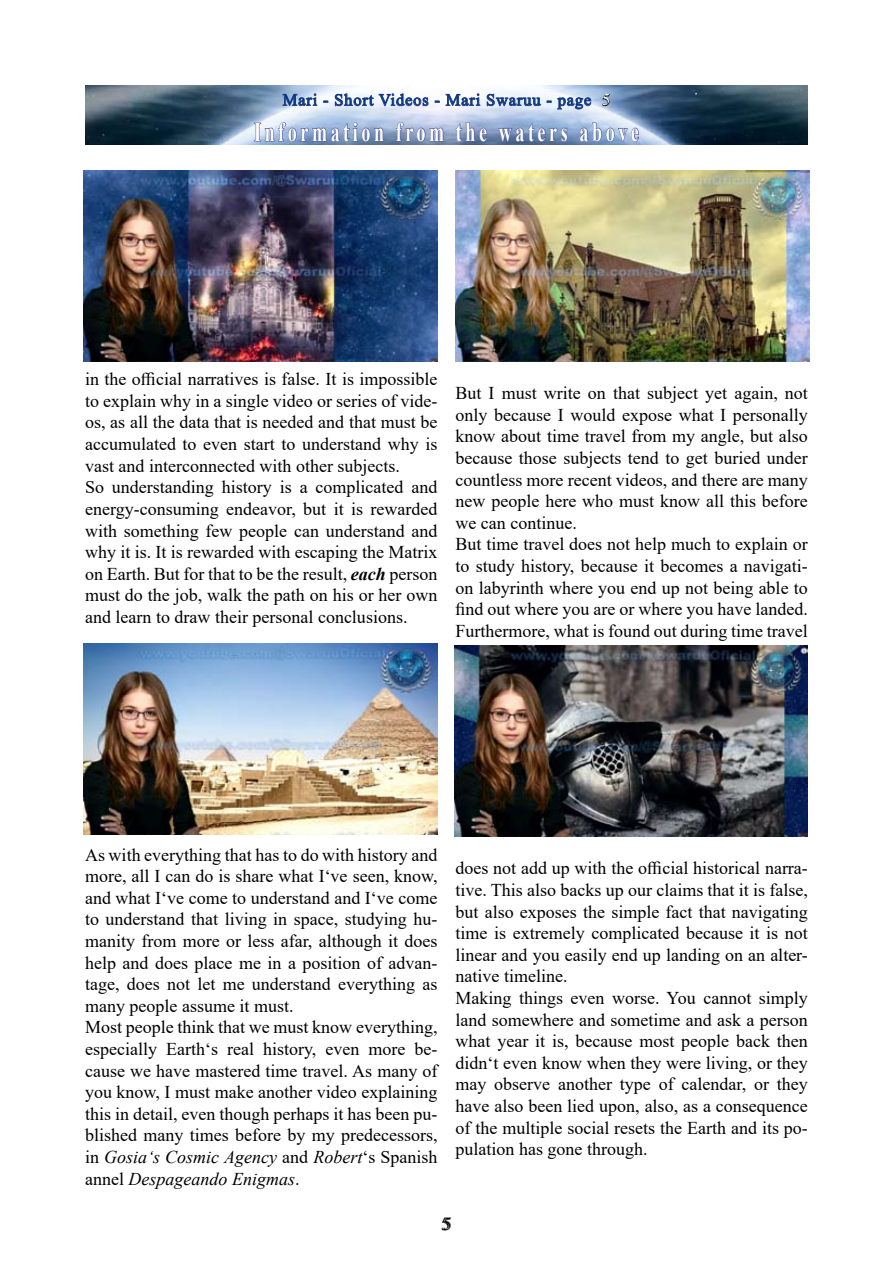
<style>
.page{position:relative;width:893px;height:1263px;background:#fff}
.page>*{position:absolute;margin:0;border:0;box-sizing:border-box;transform-origin:0 0}
.t1{font:700 27px "Times New Roman";letter-spacing:.2em;color:#fff;scale:.67 1}
.t2{font:18px/21.6px "Times New Roman";color:#000}
.t3{font:16.5px "Times New Roman";letter-spacing:.05em;color:#003882}
.s1{color:#fff}
.s2{font-weight:700;font-style:italic}
.s3{font-style:italic}
</style>
<div class="page">
<img style="left:85px;top:85px;width:723px;height:60px">
<svg style="left:441px;top:1217px;width:10px;height:13px"></svg>
<svg style="left:282px;top:93px;width:36px;height:13px"></svg>
<svg style="left:335px;top:93px;width:94px;height:13px"></svg>
<svg style="left:445px;top:93px;width:96px;height:13px"></svg>
<svg style="left:557px;top:97px;width:35px;height:13px"></svg>
<svg style="left:602px;top:94px;width:8px;height:13px"></svg>
<svg style="left:254px;top:122px;width:130px;height:23px;background:#869bc3"></svg>
<svg style="left:396px;top:122px;width:48px;height:23px"></svg>
<svg style="left:455px;top:122px;width:33px;height:20px"></svg>
<svg style="left:498px;top:123px;width:70px;height:19px"></svg>
<svg style="left:579px;top:122px;width:60px;height:23px"></svg>
<img style="left:84px;top:170px;width:353px;height:191px">
<img style="left:84px;top:644px;width:353px;height:191px">
<img style="left:455px;top:170px;width:354px;height:191px">
<img style="left:454px;top:645px;width:354px;height:191px">
<p class="t3" style="left:283px;top:88px;width:329px">Mari - Short Videos - Mari Swaruu - page <span class="s1">5</span></p>
<h1 class="t1" style="left:254px;top:112px;width:576px">Information from the waters above</h1>
<p class="t2" style="left:85px;top:368px;width:354px">in the official narratives is false. It is impossible to explain why in a single video or series of vide&shy;os, as all the data that is needed and that must be accumulated to even start to understand why is vast and interconnected with other subjects.<br>So understanding history is a complicated and energy-consuming endeavor, but it is rewarded with something few people can understand and why it is. It is rewarded with escaping the Matrix on Earth. But for that to be the result, <span class="s2">each</span> person must do the job, walk the path on his or her own and learn to draw their personal conclusions.</p>
<p class="t2" style="left:455px;top:382px;width:354px">But I must write on that subject yet again, not only because I would expose what I personally know about time travel from my angle, but also because those subjects tend to get buried under countless more recent videos, and there are many new people here who must know all this before we can continue.<br>But time travel does not help much to explain or to study history, because it becomes a navigati&shy;on labyrinth where you end up not being able to find out where you are or where you have landed.<br>Furthermore, what is found out during time travel</p>
<p class="t2" style="left:85px;top:843px;width:354px">As with everything that has to do with history and more, all I can do is share what I‘ve seen, know, and what I‘ve come to understand and I‘ve come to understand that living in space, studying hu&shy;manity from more or less afar, although it does help and does place me in a position of advan&shy;tage, does not let me understand everything as many people assume it must.<br>Most people think that we must know everything, especially Earth‘s real history, even more be&shy;cause we have mastered time travel. As many of you know, I must make another video explaining this in detail, even though perhaps it has been pu&shy;blished many times before by my predecessors, in <span class="s3">Gosia‘s Cosmic Agency</span> and <span class="s3">Robert</span>‘s Spanish annel <span class="s3">Despageando Enigmas</span>.</p>
<p class="t2" style="left:455px;top:857px;width:354px">does not add up with the official historical narra&shy;tive. This also backs up our claims that it is false, but also exposes the simple fact that navigating time is extremely complicated because it is not linear and you easily end up landing on an alter&shy;native timeline.<br>Making things even worse. You cannot simply land somewhere and sometime and ask a person what year it is, because most people back then didn‘t even know when they were living, or they may observe another type of calendar, or they have also been lied upon, also, as a consequence of the multiple social resets the Earth and its po&shy;pulation has gone through.</p>
<p class="t2" style="left:443px;top:1212px;width:10px">5</p>
</div>
